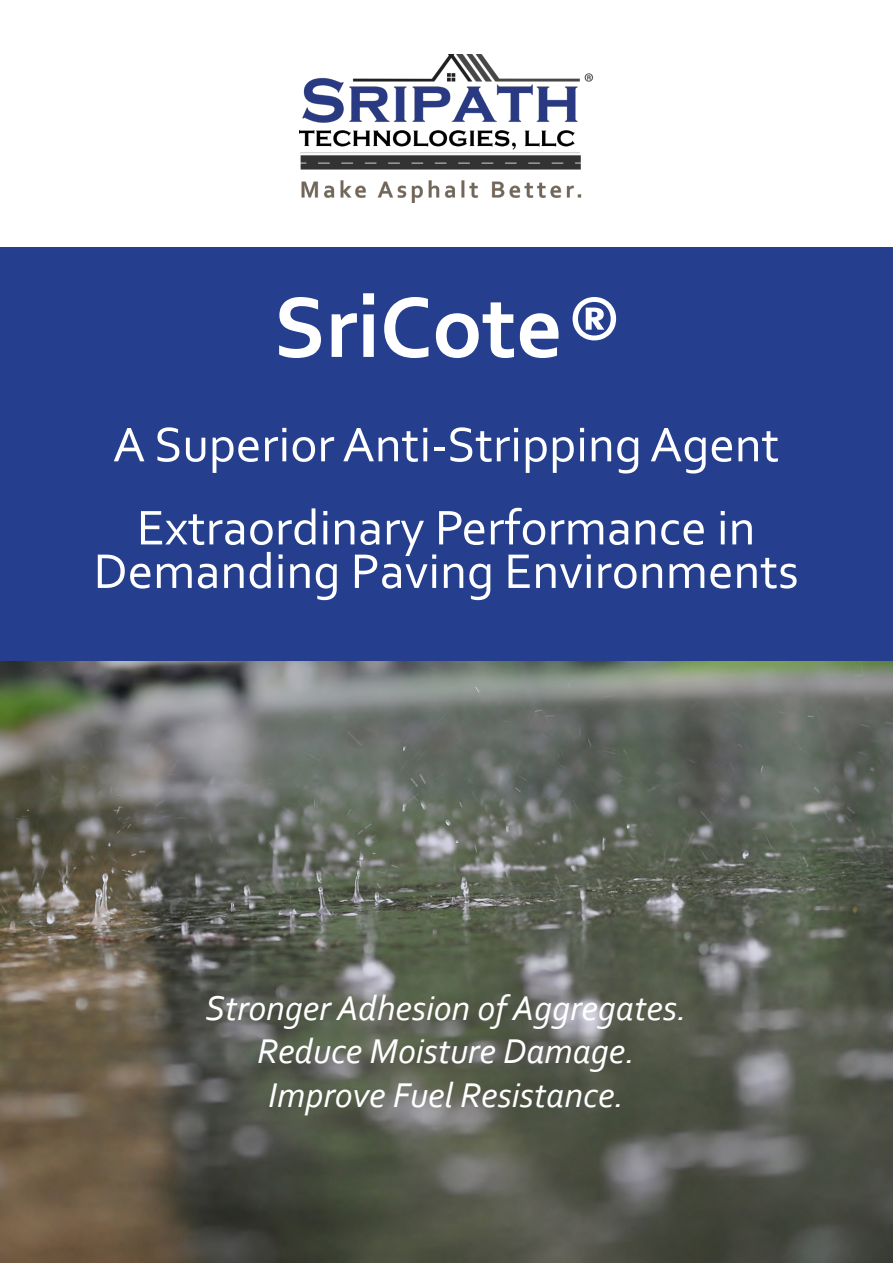
<style>
.page{position:relative;width:893px;height:1263px;background:#fff}
.page>*{position:absolute;margin:0;border:0;box-sizing:border-box;transform-origin:0 0}
.t1{font:700 90px "Corbel";color:#fff}
.t2{font:51px "Corbel";color:#fff}
.t3{font:italic 36px "Corbel";color:#fff}
.s1{font-style:italic}
</style>
<div class="page">
<img style="left:0;top:660px;width:893px;height:603px">
<img style="left:300px;top:54px;width:293px;height:149px">
<div style="left:0;top:247px;width:893px;height:413px;background:#253f8e"></div>
<p class="t1" style="left:274px;top:271px;width:346px">SriCote<span class="s1">®</span></p>
<p class="t2" style="left:113px;top:413px;width:668px">A Superior Anti-Stripping Agent</p>
<p class="t2" style="left:137px;top:496px;width:620px">Extraordinary Performance in</p>
<p class="t2" style="left:94px;top:539px;width:707px">Demanding Paving Environments</p>
<p class="t3" style="left:206px;top:986px;width:483px">Stronger Adhesion of Aggregates.</p>
<p class="t3" style="left:257px;top:1029px;width:379px">Reduce Moisture Damage.</p>
<p class="t3" style="left:268px;top:1072px;width:357px">Improve Fuel Resistance.</p>
</div>
